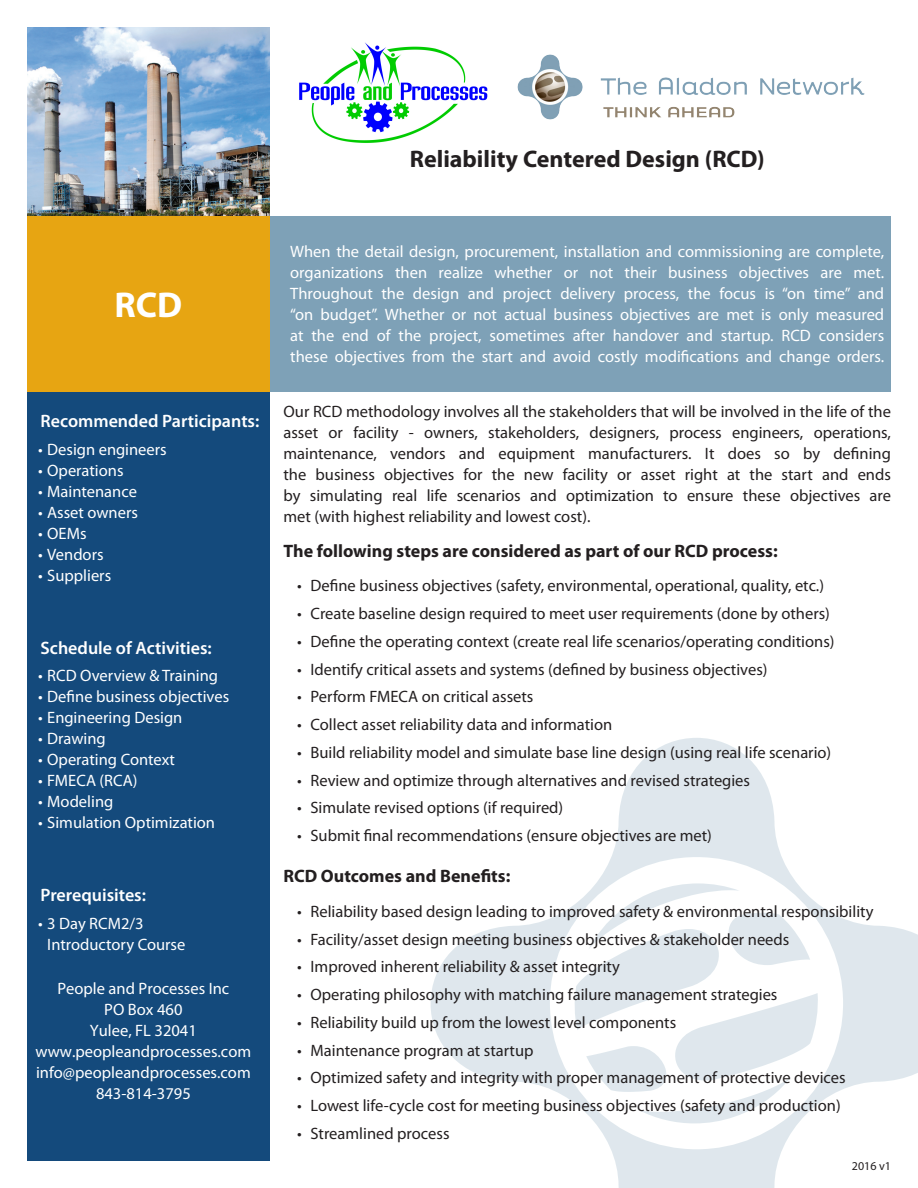
<style>
.page{position:relative;width:918px;height:1188px;background:#fff}
.page>*{position:absolute;margin:0;border:0;box-sizing:border-box;transform-origin:0 0}
.Page_Title{font:700 36px "Myriad Pro";color:#fff}
.Headline{font:700 24px "Myriad Pro";color:#231f20}
.Subhead{font:700 18px "Myriad Pro";color:#231f20}
.Subtitle_in_bars{font:600 18px "Myriad Pro";color:#fff}
.t1{font:16.5px/21px "Myriad Pro";color:#231f20;text-align:justify}
.Text_in_bars{font:16.5px/21px "Myriad Pro";color:#fff;text-align:justify}
.t2{font:12px "Myriad Pro";color:#231f20}
</style>
<div class="page">
<svg style="left:430px;top:738px;width:488px;height:450px"></svg>
<svg style="left:574px;top:883px;width:245px;height:240px"></svg>
<div style="left:270px;top:216px;width:621px;height:176px;background:#7ea1b7"></div>
<div style="left:27px;top:392px;width:243px;height:769px;background:#144a7c"></div>
<img style="left:517px;top:54px;width:348px;height:66px">
<img style="left:27px;top:27px;width:243px;height:189px">
<div style="left:27px;top:216px;width:243px;height:176px;background:#e7a512"></div>
<img style="left:299px;top:42px;width:189px;height:101px">
<p class="Headline" style="left:410px;top:143px;width:356px">Reliability Centered Design (RCD)</p>
<p class="Page_Title" style="left:115px;top:282px;width:69px">RCD</p>
<p class="Subtitle_in_bars" style="left:40px;top:410px;width:220px">Recommended Participants:</p>
<p class="Text_in_bars" style="left:38px;top:439px;width:130px">• Design engineers</p>
<p class="Text_in_bars" style="left:38px;top:460px;width:87px">• Operations</p>
<p class="Text_in_bars" style="left:38px;top:481px;width:100px">• Maintenance</p>
<p class="Text_in_bars" style="left:38px;top:502px;width:101px">• Asset owners</p>
<p class="Text_in_bars" style="left:38px;top:523px;width:50px">• OEMs</p>
<p class="Text_in_bars" style="left:38px;top:544px;width:67px">• Vendors</p>
<p class="Text_in_bars" style="left:38px;top:565px;width:74px">• Suppliers</p>
<p class="Subtitle_in_bars" style="left:40px;top:636px;width:173px">Schedule of Activities:</p>
<p class="Text_in_bars" style="left:38px;top:665px;width:181px">• RCD Overview &amp; Training</p>
<p class="Text_in_bars" style="left:38px;top:686px;width:192px">• Define business objectives</p>
<p class="Text_in_bars" style="left:38px;top:707px;width:146px">• Engineering Design</p>
<p class="Text_in_bars" style="left:38px;top:728px;width:69px">• Drawing</p>
<p class="Text_in_bars" style="left:38px;top:749px;width:138px">• Operating Context</p>
<p class="Text_in_bars" style="left:38px;top:770px;width:101px">• FMECA (RCA)</p>
<p class="Text_in_bars" style="left:38px;top:791px;width:77px">• Modeling</p>
<p class="Text_in_bars" style="left:38px;top:812px;width:178px">• Simulation Optimization</p>
<p class="Subtitle_in_bars" style="left:40px;top:884px;width:107px">Prerequisites:</p>
<p class="Text_in_bars" style="left:47px;top:913px;width:140px;text-indent:-9px">• 3 Day RCM2/3<br>Introductory Course</p>
<p class="Text_in_bars" style="left:36px;top:978px;width:217px;text-align:center">People and Processes Inc<br>PO Box 460<br>Yulee, FL 32041 www.peopleandprocesses.com info@peopleandprocesses.com<br>843-814-3795</p>
<p class="Text_in_bars" style="left:290px;top:241px;width:596px">When the detail design, procurement, installation and commissioning are complete, organizations then realize whether or not their business objectives are met.<br>Throughout the design and project delivery process, the focus is “on time” and “on budget”. Whether or not actual business objectives are met is only measured at the end of the project, sometimes after handover and startup. RCD considers these objectives from the start and avoid costly modifications and change orders.</p>
<p class="t1" style="left:284px;top:401px;width:609px">Our RCD methodology involves all the stakeholders that will be involved in the life of the</p>
<p class="t1" style="left:284px;top:422px;width:609px">asset or facility - owners, stakeholders, designers, process engineers, operations,</p>
<p class="t1" style="left:284px;top:443px;width:609px">maintenance, vendors and equipment manufacturers. It does so by defining the business objectives for the new facility or asset right at the start and ends by simulating real life scenarios and optimization to ensure these objectives are</p>
<p class="t1" style="left:284px;top:506px;width:308px">met (with highest reliability and lowest cost).</p>
<p class="Subhead" style="left:284px;top:539px;width:496px">The following steps are considered as part of our RCD process:</p>
<p class="t1" style="left:297px;top:575px;width:529px">• Define business objectives (safety, environmental, operational, quality, etc.)</p>
<p class="t1" style="left:297px;top:603px;width:535px">• Create baseline design required to meet user requirements (done by others)</p>
<p class="t1" style="left:297px;top:631px;width:539px">• Define the operating context (create real life scenarios/operating conditions)</p>
<p class="t1" style="left:297px;top:658px;width:472px">• Identify critical assets and systems (defined by business objectives)</p>
<p class="t1" style="left:297px;top:686px;width:238px">• Perform FMECA on critical assets</p>
<p class="t1" style="left:297px;top:714px;width:317px">• Collect asset reliability data and information</p>
<p class="t1" style="left:297px;top:742px;width:536px">• Build reliability model and simulate base line design (using real life scenario)</p>
<p class="t1" style="left:297px;top:769px;width:455px">• Review and optimize through alternatives and revised strategies</p>
<p class="t1" style="left:297px;top:797px;width:268px">• Simulate revised options (if required)</p>
<p class="t1" style="left:297px;top:825px;width:416px">• Submit final recommendations (ensure objectives are met)</p>
<p class="Subhead" style="left:284px;top:865px;width:228px">RCD Outcomes and Benefits:</p>
<p class="t1" style="left:297px;top:901px;width:578px">• Reliability based design leading to improved safety &amp; environmental responsibility</p>
<p class="t1" style="left:297px;top:928px;width:494px">• Facility/asset design meeting business objectives &amp; stakeholder needs</p>
<p class="t1" style="left:297px;top:956px;width:324px">• Improved inherent reliability &amp; asset integrity</p>
<p class="t1" style="left:297px;top:984px;width:482px">• Operating philosophy with matching failure management strategies</p>
<p class="t1" style="left:297px;top:1012px;width:381px">• Reliability build up from the lowest level components</p>
<p class="t1" style="left:297px;top:1039px;width:238px">• Maintenance program at startup</p>
<p class="t1" style="left:297px;top:1067px;width:550px">• Optimized safety and integrity with proper management of protective devices</p>
<p class="t1" style="left:297px;top:1095px;width:545px">• Lowest life-cycle cost for meeting business objectives (safety and production)</p>
<p class="t1" style="left:297px;top:1123px;width:154px">• Streamlined process</p>
<p class="t2" style="left:852px;top:1159px;width:41px">2016 v1</p>
</div>
